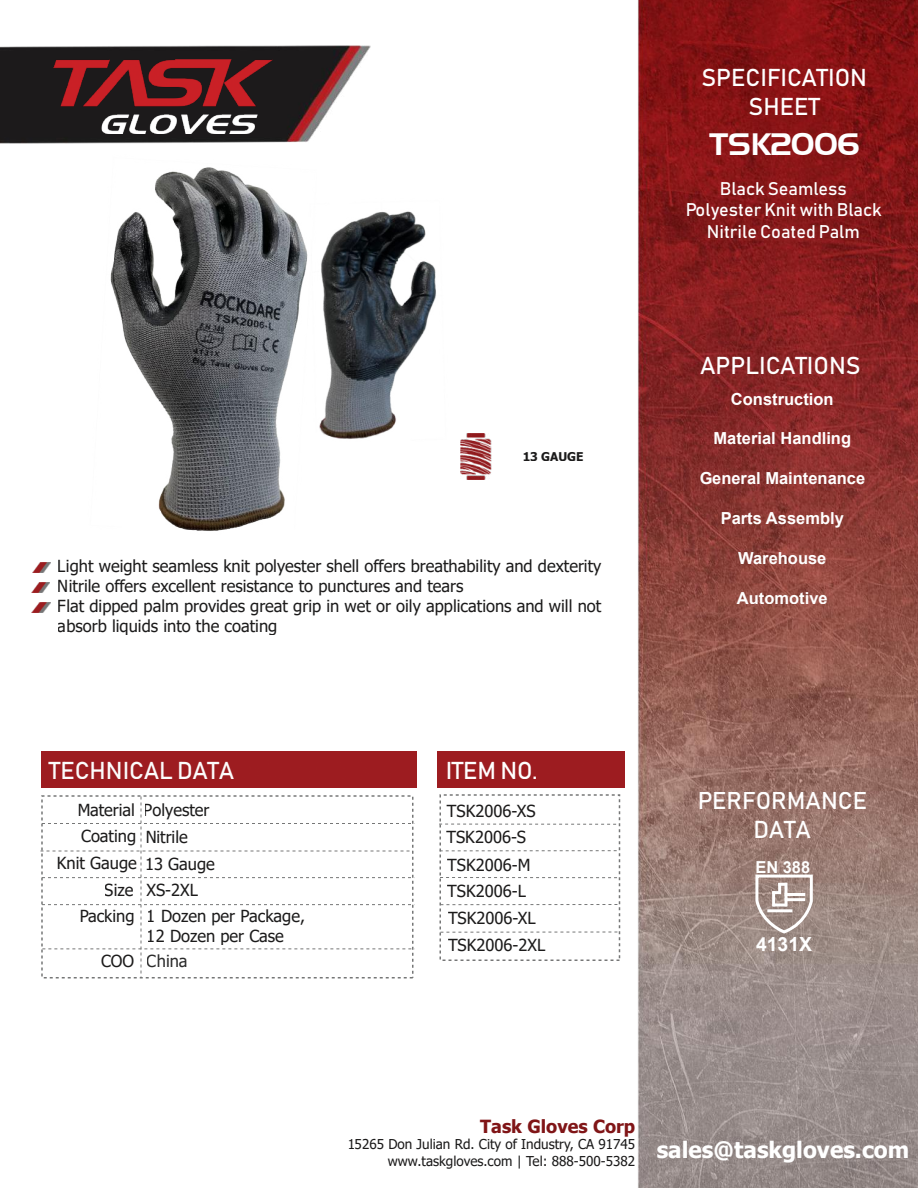
<style>
.page{position:relative;width:918px;height:1188px;background:#fff}
.page>*{position:absolute;margin:0;border:0;box-sizing:border-box;transform-origin:0 0}
.t1{font:30.15px "Handel Gothic BT";color:#fff}
.t2{font:24.15px/29px "Bahnschrift";color:#fff;text-align:center}
.t3{font:24.15px "Bahnschrift";color:#fcfcfc}
.t4{font:700 19.5px "Arial";color:#fff}
.t5{font:18.15px/21.8px "Bahnschrift";color:#fff;text-align:center}
.t6{font:700 18.15px "Tahoma";color:#801517}
.t7{font:16.65px/20px "Tahoma";color:#1c1b1b}
.t8{font:700 16.65px "Arial";color:#fff}
.t9{font:16.65px "Tahoma";color:#2c2c2c}
.t10{font:700 16.5px "Arial";color:#fff}
.t11{font:13.5px/16.4px "Tahoma";color:#1c1b1b}
.t12{font:700 12px "Tahoma";color:#1c1b1b}
</style>
<div class="page">
<img style="left:3px;top:0;width:915px;height:1188px">
<div style="left:438px;top:752px;width:186px;height:36px;background:#9d1c20"></div>
<div style="left:440px;top:794px;width:180px;height:167px;border:2px dashed #767777"></div>
<svg style="left:439px;top:824px;width:179px;height:1px"></svg>
<svg style="left:440px;top:850px;width:179px;height:1px"></svg>
<svg style="left:440px;top:877px;width:180px;height:1px"></svg>
<svg style="left:440px;top:904px;width:180px;height:1px"></svg>
<svg style="left:440px;top:932px;width:180px;height:1px"></svg>
<svg style="left:41px;top:796px;width:374px;height:182px"></svg>
<div style="left:41px;top:751px;width:375px;height:37px;background:#9d1c20"></div>
<img style="left:32px;top:562px;width:19px;height:11px">
<img style="left:32px;top:602px;width:18px;height:11px">
<img style="left:31px;top:582px;width:19px;height:11px">
<img style="left:54px;top:154px;width:457px;height:404px">
<svg style="left:754px;top:873px;width:60px;height:63px"></svg>
<img style="left:0;top:45px;width:370px;height:98px">
<img style="left:53px;top:59px;width:219px;height:74px">
<h2 class="t2" style="left:702px;top:62px;width:167px">SPECIFICATION<br>SHEET</h2>
<h1 class="t1" style="left:709px;top:126px;width:151px">TSK2006</h1>
<p class="t5" style="left:685px;top:177px;width:198px">Black Seamless<br>Polyester Knit with Black<br>Nitrile Coated Palm</p>
<p class="t12" style="left:522px;top:448px;width:63px">13 GAUGE</p>
<p class="t7" style="left:58px;top:557px;width:545px">Light weight seamless knit polyester shell offers breathability and dexterity Nitrile offers excellent resistance to punctures and tears<br>Flat dipped palm provides great grip in wet or oily applications and will not absorb liquids into the coating</p>
<h2 class="t3" style="left:49px;top:755px;width:187px">TECHNICAL DATA</h2>
<p class="t7" style="left:77px;top:801px;width:59px">Material</p>
<p class="t7" style="left:144px;top:801px;width:67px">Polyester</p>
<p class="t7" style="left:81px;top:827px;width:57px">Coating</p>
<p class="t7" style="left:145px;top:828px;width:44px">Nitrile</p>
<p class="t7" style="left:57px;top:854px;width:82px">Knit Gauge</p>
<p class="t7" style="left:145px;top:855px;width:71px">13 Gauge</p>
<p class="t7" style="left:105px;top:881px;width:30px">Size</p>
<p class="t7" style="left:147px;top:881px;width:53px">XS-2XL</p>
<p class="t7" style="left:79px;top:907px;width:57px">Packing</p>
<p class="t7" style="left:147px;top:907px;width:160px">1 Dozen per Package,<br>12 Dozen per Case</p>
<p class="t7" style="left:101px;top:952px;width:35px">COO</p>
<p class="t9" style="left:147px;top:950px;width:42px">China</p>
<h2 class="t2" style="left:445px;top:755px;width:94px">ITEM NO.</h2>
<p class="t7" style="left:447px;top:799px;width:91px;line-height:26.1px">TSK2006-XS<br>TSK2006-S</p>
<p class="t7" style="left:447px;top:853px;width:99px;line-height:26.5px">TSK2006-M<br>TSK2006-L<br>TSK2006-XL<br>TSK2006-2XL</p>
<h2 class="t2" style="left:700px;top:351px;width:162px">APPLICATIONS</h2>
<p class="t8" style="left:731px;top:387px;width:104px">Construction</p>
<p class="t8" style="left:714px;top:427px;width:139px">Material Handling</p>
<p class="t8" style="left:699px;top:467px;width:167px">General Maintenance</p>
<p class="t8" style="left:721px;top:506px;width:125px">Parts Assembly</p>
<p class="t8" style="left:738px;top:546px;width:90px">Warehouse</p>
<p class="t8" style="left:737px;top:586px;width:92px">Automotive</p>
<h2 class="t2" style="left:697px;top:786px;width:171px">PERFORMANCE<br>DATA</h2>
<p class="t10" style="left:755px;top:855px;width:56px">EN 388</p>
<p class="t4" style="left:756px;top:931px;width:58px">4131X</p>
<p class="t6" style="left:480px;top:1114px;width:157px">Task Gloves Corp</p>
<p class="t11" style="left:388px;top:1137px;width:523px;text-indent:-41px">15265 Don Julian Rd. City of Industry, CA 91745<br>www.taskgloves.com | Tel: 888-500-5382 <sup>sales@taskgloves.com</sup></p>
</div>
